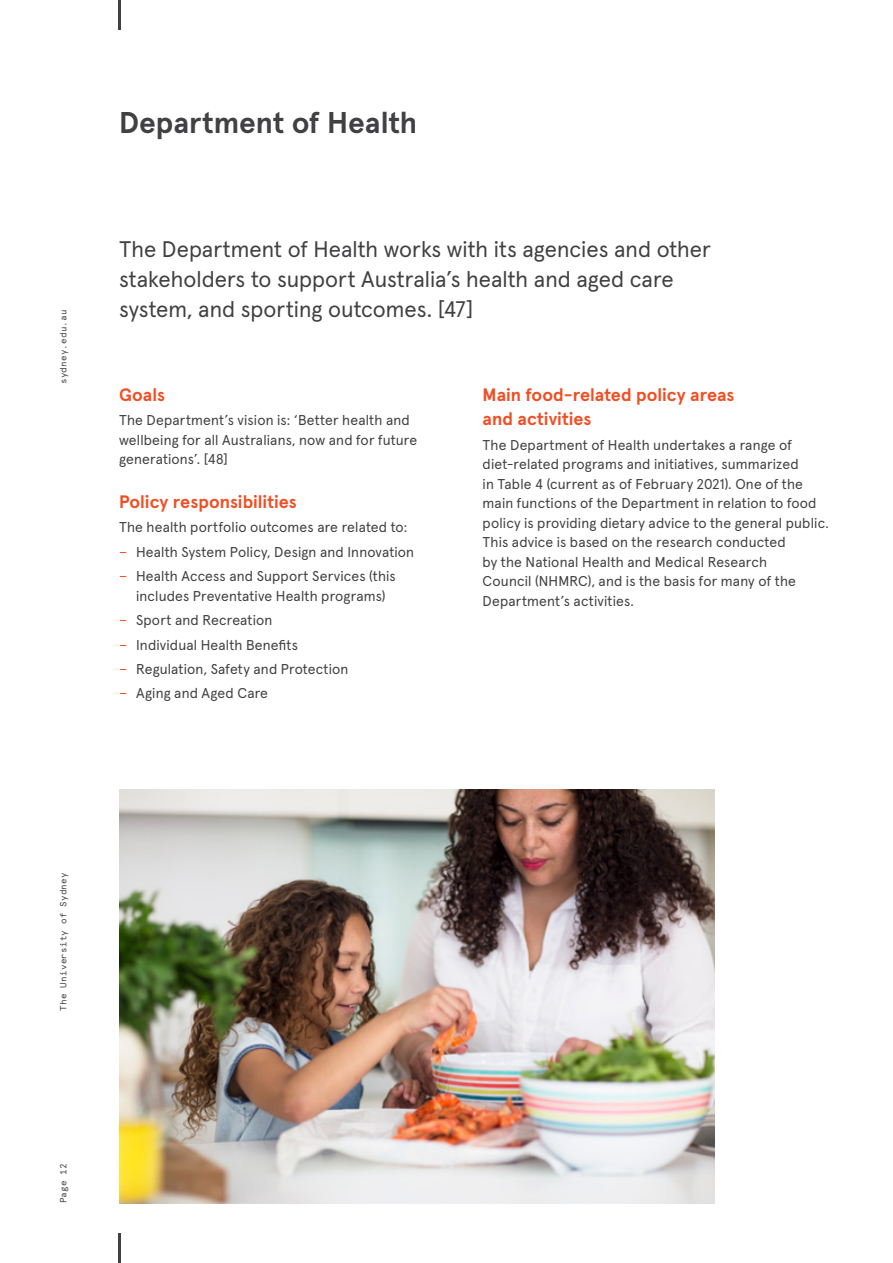
<style>
.page{position:relative;width:893px;height:1263px;background:#fff}
.page>*{position:absolute;margin:0;border:0;box-sizing:border-box;transform-origin:0 0}
.t1{font:700 30px "Apercu Pro";color:#414042}
.t2{font:22.5px/30px "Apercu Pro";color:#414042}
.t3{font:700 18px/24.3px "Apercu Pro";color:#f04e23}
.t4{font:14.25px/19.5px "Apercu Pro";letter-spacing:.01em;color:#414042}
.t5{font:9px "Apercu Mono Pro";letter-spacing:.02em;color:#414042}
.s1{color:#f04e23}
</style>
<div class="page">
<img style="left:119px;top:789px;width:596px;height:414px">
<hr style="left:118px;top:1233px;width:2px;height:30px;background:#414042">
<hr style="left:118px;top:0;width:2px;height:30px;background:#414042">
<p class="t5" style="left:57px;top:384px;width:76px;rotate:-90deg">sydney.edu.au</p>
<h1 class="t1" style="left:119px;top:99px;width:300px">Department of Health</h1>
<h2 class="t2" style="left:119px;top:233px;width:593px">The Department of Health works with its agencies and other stakeholders to support Australia’s health and aged care system, and sporting outcomes. [47]</h2>
<p class="t3" style="left:119px;top:381px;width:47px">Goals</p>
<p class="t4" style="left:119px;top:409px;width:300px">The Department’s vision is: ‘Better health and wellbeing for all Australians, now and for future generations’. [48]</p>
<p class="t3" style="left:119px;top:488px;width:179px">Policy responsibilities</p>
<p class="t4" style="left:119px;top:514px;width:297px;line-height:24.5px">The health portfolio outcomes are related to: <span class="s1">−</span> Health System Policy, Design and Innovation <span class="s1">−</span> Health Access and Support Services (this</p>
<p class="t4" style="left:119px;top:582px;width:268px;line-height:24.5px;text-indent:17px">includes Preventative Health programs) <span class="s1">−</span> Sport and Recreation<br><span class="s1">−</span> Individual Health Benefits<br><span class="s1">−</span> Regulation, Safety and Protection<br><span class="s1">−</span> Aging and Aged Care</p>
<p class="t3" style="left:483px;top:381px;width:253px">Main food-related policy areas and activities</p>
<p class="t4" style="left:483px;top:434px;width:348px">The Department of Health undertakes a range of diet-related programs and initiatives, summarized<br>in Table 4 (current as of February 2021). One of the main functions of the Department in relation to food policy is providing dietary advice to the general public.<br>This advice is based on the research conducted<br>by the National Health and Medical Research<br>Council (NHMRC), and is the basis for many of the Department’s activities.</p>
<p class="t5" style="left:56px;top:1010px;width:140px;rotate:-90deg">The University of Sydney</p>
<p class="t5" style="left:56px;top:1203px;width:42px;rotate:-90deg">Page 12</p>
</div>
